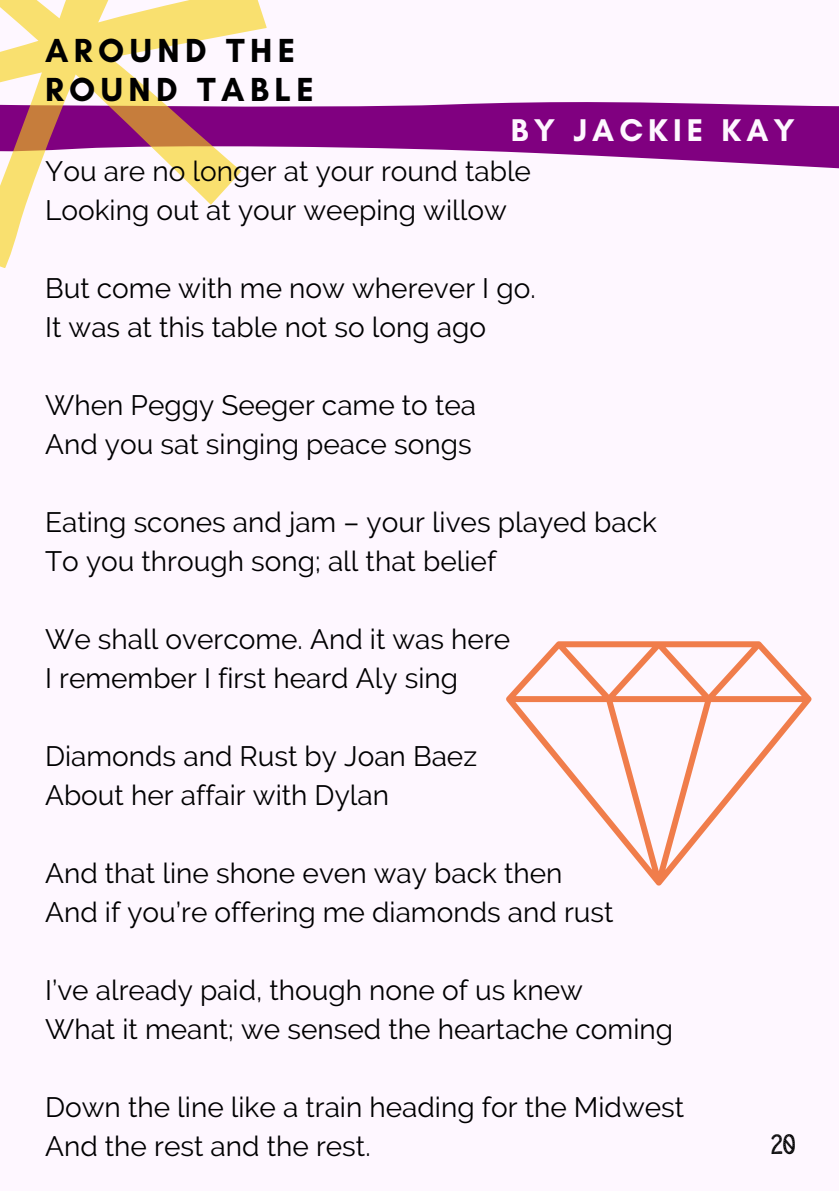
<style>
.page{position:relative;width:839px;height:1191px;background:#fff}
.page>*{position:absolute;margin:0;border:0;box-sizing:border-box;transform-origin:0 0}
.t1{font:700 34px/39px "Glacial Indifference";letter-spacing:.16em;color:#000}
.t2{font:700 32px "Glacial Indifference";letter-spacing:.16em;color:#fef7ff}
.t3{font:28px "Raleway";color:#000}
.t4{font:28px "Sensa Wild Dot Fill";color:#000}
</style>
<div class="page">
<div style="left:0;top:0;width:838px;height:1191px;background:#fef7ff"></div>
<svg style="left:287px;top:102px;width:551px;height:67px;fill:#800080"></svg>
<svg style="left:0;top:0;width:287px;height:268px"></svg>
<svg style="left:506px;top:641px;width:305px;height:245px"></svg>
<p class="t1" style="left:45px;top:31px;width:270px">AROUND THE<br>ROUND TABLE</p>
<p class="t2" style="left:511px;top:111px;width:285px">BY JACKIE KAY</p>
<p class="t3" style="left:45px;top:155px;width:487px">You are no longer at your round table</p>
<p class="t3" style="left:45px;top:194px;width:463px">Looking out at your weeping willow</p>
<p class="t3" style="left:45px;top:272px;width:492px">But come with me now wherever I go.</p>
<p class="t3" style="left:45px;top:311px;width:442px">It was at this table not so long ago</p>
<p class="t3" style="left:45px;top:389px;width:432px">When Peggy Seeger came to tea</p>
<p class="t3" style="left:45px;top:428px;width:428px">And you sat singing peace songs</p>
<p class="t3" style="left:45px;top:506px;width:613px">Eating scones and jam – your lives played back</p>
<p class="t3" style="left:45px;top:545px;width:452px">To you through song; all that belief</p>
<p class="t3" style="left:45px;top:623px;width:466px">We shall overcome. And it was here</p>
<p class="t3" style="left:45px;top:662px;width:414px">I remember I first heard Aly sing</p>
<p class="t3" style="left:45px;top:740px;width:433px">Diamonds and Rust by Joan Baez</p>
<p class="t3" style="left:45px;top:779px;width:345px">About her affair with Dylan</p>
<p class="t3" style="left:45px;top:857px;width:519px">And that line shone even way back then</p>
<p class="t3" style="left:45px;top:896px;width:570px">And if you’re offering me diamonds and rust</p>
<p class="t3" style="left:45px;top:974px;width:539px">I’ve already paid, though none of us knew</p>
<p class="t3" style="left:45px;top:1013px;width:629px">What it meant; we sensed the heartache coming</p>
<p class="t3" style="left:45px;top:1091px;width:640px">Down the line like a train heading for the Midwest</p>
<p class="t3" style="left:45px;top:1130px;width:327px">And the rest and the rest.</p>
<p class="t4" style="left:771px;top:1129px;width:26px">20</p>
</div>
